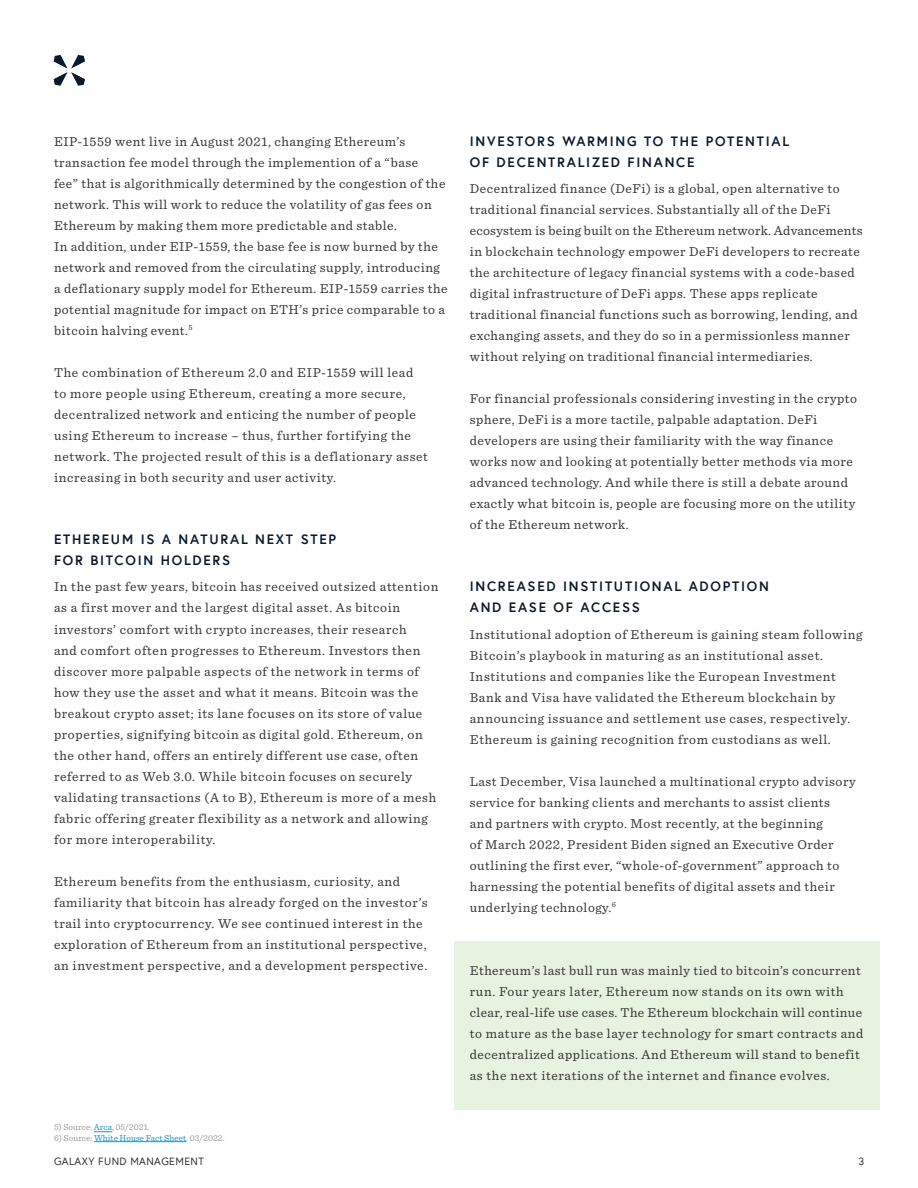
<style>
.page{position:relative;width:918px;height:1188px;background:#fff}
.page>*{position:absolute;margin:0;border:0;box-sizing:border-box;transform-origin:0 0}
.t1{font:13.5px/21px "Sentinel";letter-spacing:.04em;color:#343433}
.t2{font:700 13.5px/21px "Europa";letter-spacing:.13em;color:#0c1a2d}
.t3{font:10.5px "Europa";letter-spacing:.04em;color:#333}
.t4{font:9px "Sentinel";color:#1294cf}
.t5{font:9px "Sentinel";color:#999}
.s1{color:#1294cf}
.s2{color:#999}
</style>
<div class="page">
<svg style="left:54px;top:55px;width:31px;height:31px"></svg>
<div style="left:454px;top:941px;width:426px;height:169px;background:#e8f2e0"></div>
<svg style="left:94px;top:1131px;width:18px;height:1px"></svg>
<hr style="left:94px;top:1141px;width:92px;height:1px;background:#1294cf">
<p class="t1" style="left:54px;top:130px;width:395px">EIP-1559 went live in August 2021, changing Ethereum’s transaction fee model through the implemention of a “base<br>fee” that is algorithmically determined by the congestion of the network. This will work to reduce the volatility of gas fees on Ethereum by making them more predictable and stable.<br>In addition, under EIP-1559, the base fee is now burned by the network and removed from the circulating supply, introducing a deflationary supply model for Ethereum. EIP-1559 carries the potential magnitude for impact on ETH’s price comparable to a bitcoin halving event.<sup>5</sup></p>
<p class="t1" style="left:54px;top:361px;width:376px">The combination of Ethereum 2.0 and EIP-1559 will lead to more people using Ethereum, creating a more secure, decentralized network and enticing the number of people using Ethereum to increase – thus, further fortifying the network. The projected result of this is a deflationary asset increasing in both security and user activity.</p>
<p class="t2" style="left:54px;top:528px;width:284px">ETHEREUM IS A NATURAL NEXT STEP<br>FOR BITCOIN HOLDERS</p>
<p class="t1" style="left:54px;top:576px;width:386px">In the past few years, bitcoin has received outsized attention as a first mover and the largest digital asset. As bitcoin investors’ comfort with crypto increases, their research<br>and comfort often progresses to Ethereum. Investors then discover more palpable aspects of the network in terms of how they use the asset and what it means. Bitcoin was the breakout crypto asset; its lane focuses on its store of value properties, signifying bitcoin as digital gold. Ethereum, on the other hand, offers an entirely different use case, often referred to as Web 3.0. While bitcoin focuses on securely validating transactions (A to B), Ethereum is more of a mesh fabric offering greater flexibility as a network and allowing for more interoperability.</p>
<p class="t1" style="left:54px;top:870px;width:375px">Ethereum benefits from the enthusiasm, curiosity, and familiarity that bitcoin has already forged on the investor’s trail into cryptocurrency. We see continued interest in the exploration of Ethereum from an institutional perspective, an investment perspective, and a development perspective.</p>
<p class="t5" style="left:54px;top:1120px;width:97px">5) Source: <span class="s1">Arca</span>, 05/2021.</p>
<p class="t4" style="left:54px;top:1131px;width:172px"><span class="s2">6) Source:</span> White House Fact Sheet<span class="s2">, 03/2022.</span></p>
<p class="t2" style="left:470px;top:130px;width:321px">INVESTORS WARMING TO THE POTENTIAL<br>OF DECENTRALIZED FINANCE</p>
<p class="t1" style="left:470px;top:177px;width:394px">Decentralized finance (DeFi) is a global, open alternative to traditional financial services. Substantially all of the DeFi ecosystem is being built on the Ethereum network. Advancements in blockchain technology empower DeFi developers to recreate the architecture of legacy financial systems with a code-based digital infrastructure of DeFi apps. These apps replicate traditional financial functions such as borrowing, lending, and exchanging assets, and they do so in a permissionless manner without relying on traditional financial intermediaries.</p>
<p class="t1" style="left:470px;top:387px;width:389px">For financial professionals considering investing in the crypto sphere, DeFi is a more tactile, palpable adaptation. DeFi developers are using their familiarity with the way finance works now and looking at potentially better methods via more advanced technology. And while there is still a debate around exactly what bitcoin is, people are focusing more on the utility of the Ethereum network.</p>
<p class="t2" style="left:470px;top:576px;width:301px">INCREASED INSTITUTIONAL ADOPTION<br>AND EASE OF ACCESS</p>
<p class="t1" style="left:470px;top:623px;width:394px">Institutional adoption of Ethereum is gaining steam following Bitcoin’s playbook in maturing as an institutional asset.<br>Institutions and companies like the European Investment Bank and Visa have validated the Ethereum blockchain by announcing issuance and settlement use cases, respectively.<br>Ethereum is gaining recognition from custodians as well.</p>
<p class="t1" style="left:470px;top:770px;width:387px">Last December, Visa launched a multinational crypto advisory service for banking clients and merchants to assist clients and partners with crypto. Most recently, at the beginning<br>of March 2022, President Biden signed an Executive Order outlining the first ever, “whole-of-government” approach to harnessing the potential benefits of digital assets and their underlying technology.<sup>6</sup></p>
<p class="t1" style="left:470px;top:959px;width:395px">Ethereum’s last bull run was mainly tied to bitcoin’s concurrent run. Four years later, Ethereum now stands on its own with clear, real-life use cases. The Ethereum blockchain will continue to mature as the base layer technology for smart contracts and decentralized applications. And Ethereum will stand to benefit as the next iterations of the internet and finance evolves.</p>
<p class="t3" style="left:54px;top:1154px;width:151px">GALAXY FUND MANAGEMENT</p>
<p class="t3" style="left:859px;top:1154px;width:7px">3</p>
</div>
